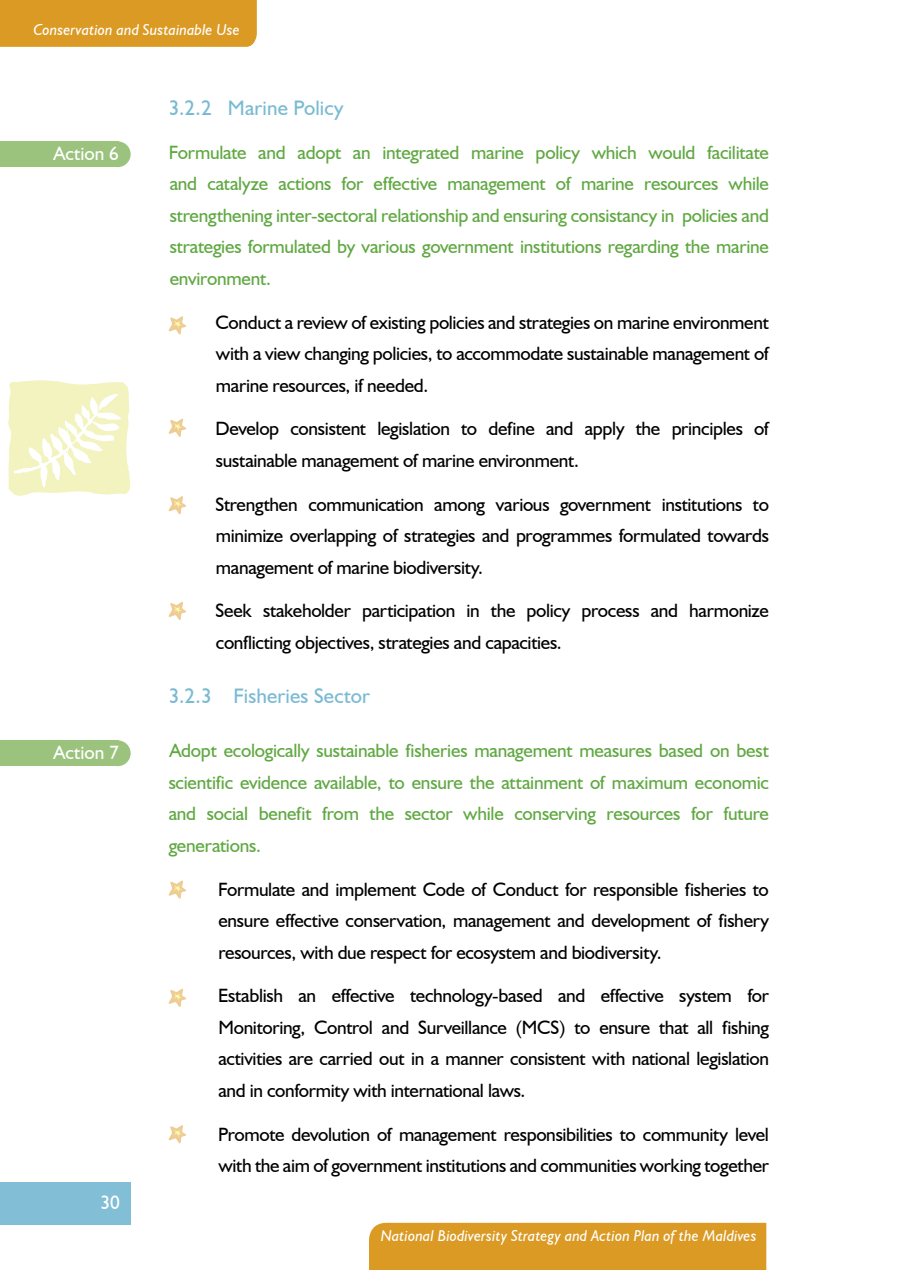
<style>
.page{position:relative;width:898px;height:1270px;background:#fff}
.page>*{position:absolute;margin:0;border:0;box-sizing:border-box;transform-origin:0 0}
.t1{font:21px "Humanist 521 BT";letter-spacing:.005em;color:#79bad3}
.t2{font:19.25px/31.5px "Humanist 521 BT";letter-spacing:-.015em;color:#000;text-align:justify}
.t3{font:19.25px/31.5px "Humanist 521 BT";letter-spacing:-.015em;color:#5fa841;text-align:justify}
.t4{font:19.25px "Humanist 521 BT";letter-spacing:.005em;color:#fff}
.t5{font:italic 15.75px "Humanist 521 BT";letter-spacing:.005em;color:#fff}
</style>
<div class="page">
<div style="left:369px;top:1223px;width:397px;height:47px;background:#da9a23"></div>
<div style="left:0;top:1182px;width:131px;height:43px;background:#82bed5"></div>
<div style="left:105px;top:141px;width:26px;height:26px;background:#9bc37e;border-radius:50%"></div>
<div style="left:0;top:141px;width:118px;height:26px;background:#9bc37e"></div>
<div style="left:105px;top:740px;width:26px;height:26px;background:#9bc37e;border-radius:50%"></div>
<div style="left:0;top:740px;width:118px;height:26px;background:#9bc37e"></div>
<div style="left:0;top:0;width:257px;height:47px;background:#da9a23"></div>
<svg style="left:8px;top:380px;width:123px;height:116px"></svg>
<svg style="left:168px;top:316px;width:19px;height:19px"></svg>
<svg style="left:168px;top:418px;width:19px;height:19px"></svg>
<svg style="left:168px;top:496px;width:19px;height:19px"></svg>
<svg style="left:168px;top:601px;width:19px;height:19px"></svg>
<svg style="left:168px;top:880px;width:19px;height:19px"></svg>
<svg style="left:168px;top:988px;width:19px;height:19px"></svg>
<svg style="left:168px;top:1125px;width:19px;height:19px"></svg>
<p class="t5" style="left:33px;top:20px;width:208px">Conservation and Sustainable Use</p>
<p class="t4" style="left:53px;top:142px;width:67px">Action 6</p>
<p class="t4" style="left:53px;top:741px;width:67px">Action 7</p>
<p class="t4" style="left:101px;top:1191px;width:21px">30</p>
<p class="t1" style="left:169px;top:95px;width:176px">3.2.2 Marine Policy</p>
<p class="t3" style="left:169px;top:136px;width:602px">Formulate and adopt an integrated marine policy which would facilitate and catalyze actions for effective management of marine resources while strengthening inter-sectoral relationship and ensuring consistancy in policies and strategies formulated by various government institutions regarding the marine environment.</p>
<p class="t2" style="left:216px;top:306px;width:555px">Conduct a review of existing policies and strategies on marine environment with a view changing policies, to accommodate sustainable management of marine resources, if needed.</p>
<p class="t2" style="left:216px;top:413px;width:555px">Develop consistent legislation to define and apply the principles of sustainable management of marine environment.</p>
<p class="t2" style="left:216px;top:488px;width:555px">Strengthen communication among various government institutions to minimize overlapping of strategies and programmes formulated towards management of marine biodiversity.</p>
<p class="t2" style="left:216px;top:595px;width:555px">Seek stakeholder participation in the policy process and harmonize conflicting objectives, strategies and capacities.</p>
<p class="t1" style="left:169px;top:683px;width:203px">3.2.3 Fisheries Sector</p>
<p class="t3" style="left:169px;top:735px;width:602px">Adopt ecologically sustainable fisheries management measures based on best scientific evidence available, to ensure the attainment of maximum economic and social benefit from the sector while conserving resources for future generations.</p>
<p class="t2" style="left:218px;top:873px;width:552px">Formulate and implement Code of Conduct for responsible fisheries to ensure effective conservation, management and development of fishery resources, with due respect for ecosystem and biodiversity.</p>
<p class="t2" style="left:218px;top:980px;width:553px">Establish an effective technology-based and effective system for Monitoring, Control and Surveillance (MCS) to ensure that all fishing activities are carried out in a manner consistent with national legislation and in conformity with international laws.</p>
<p class="t2" style="left:218px;top:1118px;width:552px">Promote devolution of management responsibilities to community level with the aim of government institutions and communities working together</p>
<p class="t5" style="left:381px;top:1226px;width:377px">National Biodiversity Strategy and Action Plan of the Maldives</p>
</div>
